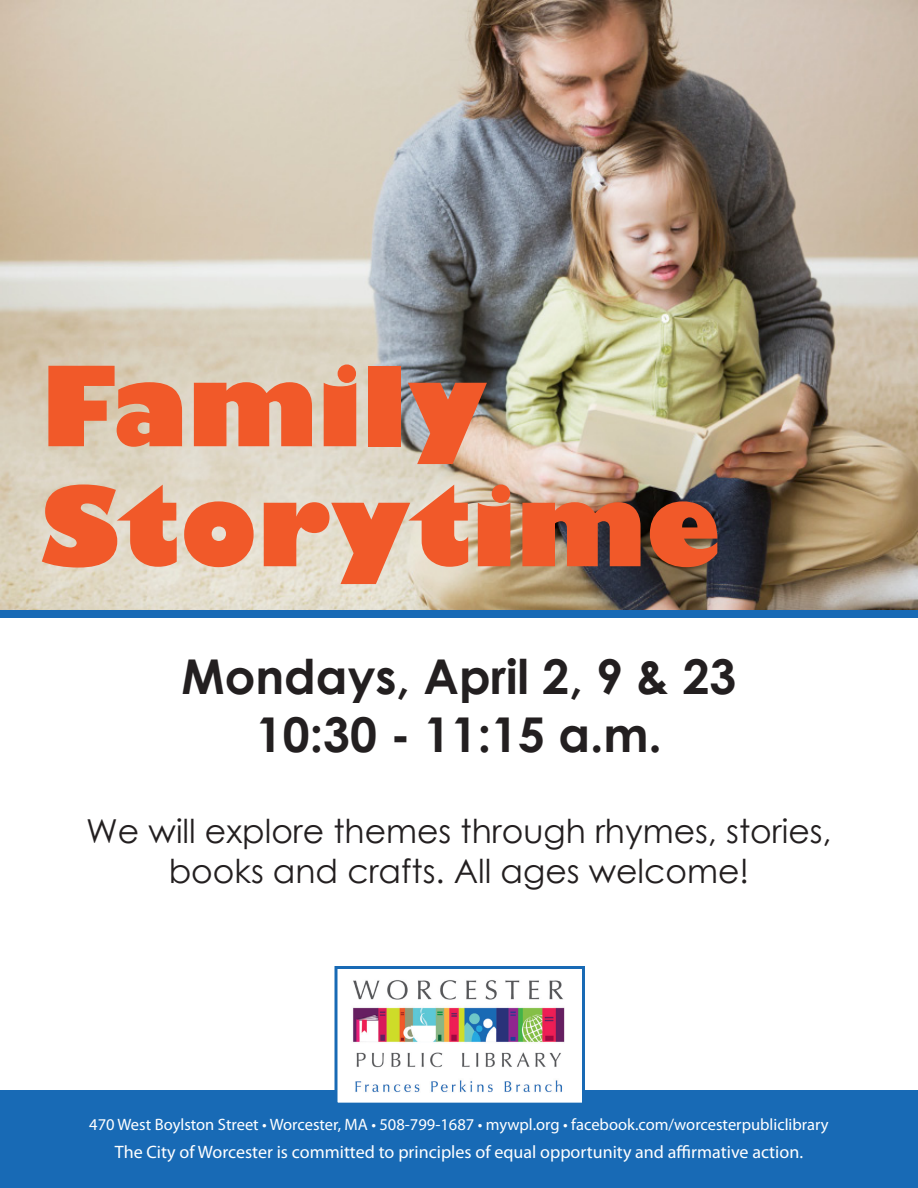
<style>
.page{position:relative;width:918px;height:1188px;background:#fff}
.page>*{position:absolute;margin:0;border:0;box-sizing:border-box;transform-origin:0 0}
.t1{font:800 108px "Gill Sans";color:#f15929}
.t2{font:700 48px "Century Gothic";color:#231f20}
.t3{font:33px/39.6px "Century Gothic";color:#231f20;text-align:center}
.t4{font:18px "Myriad Pro";color:#fff}
.t5{font:16.5px "Myriad Pro";color:#fff}
</style>
<div class="page">
<img style="left:0;top:0;width:918px;height:611px">
<div style="left:0;top:611px;width:918px;height:7px;background:#186ab5"></div>
<div style="left:0;top:1091px;width:918px;height:97px;background:#186ab5"></div>
<img style="left:338px;top:980px;width:242px;height:122px">
<div style="left:334px;top:966px;width:251px;height:140px;border:3px solid #186ab5"></div>
<p class="t1" style="left:40px;top:339px;width:448px">Family</p>
<p class="t1" style="left:40px;top:459px;width:682px">Storytime</p>
<p class="t2" style="left:182px;top:640px;width:556px">Mondays, April 2, 9 &amp; 23</p>
<p class="t2" style="left:256px;top:698px;width:408px">10:30 - 11:15 a.m.</p>
<p class="t3" style="left:86px;top:811px;width:747px">We will explore themes through rhymes, stories, books and crafts. All ages welcome!</p>
<p class="t5" style="left:89px;top:1114px;width:741px">470 West Boylston Street • Worcester, MA • 508-799-1687 • mywpl.org • facebook.com/worcesterpubliclibrary</p>
<p class="t4" style="left:115px;top:1141px;width:690px">The City of Worcester is committed to principles of equal opportunity and affirmative action.</p>
</div>
